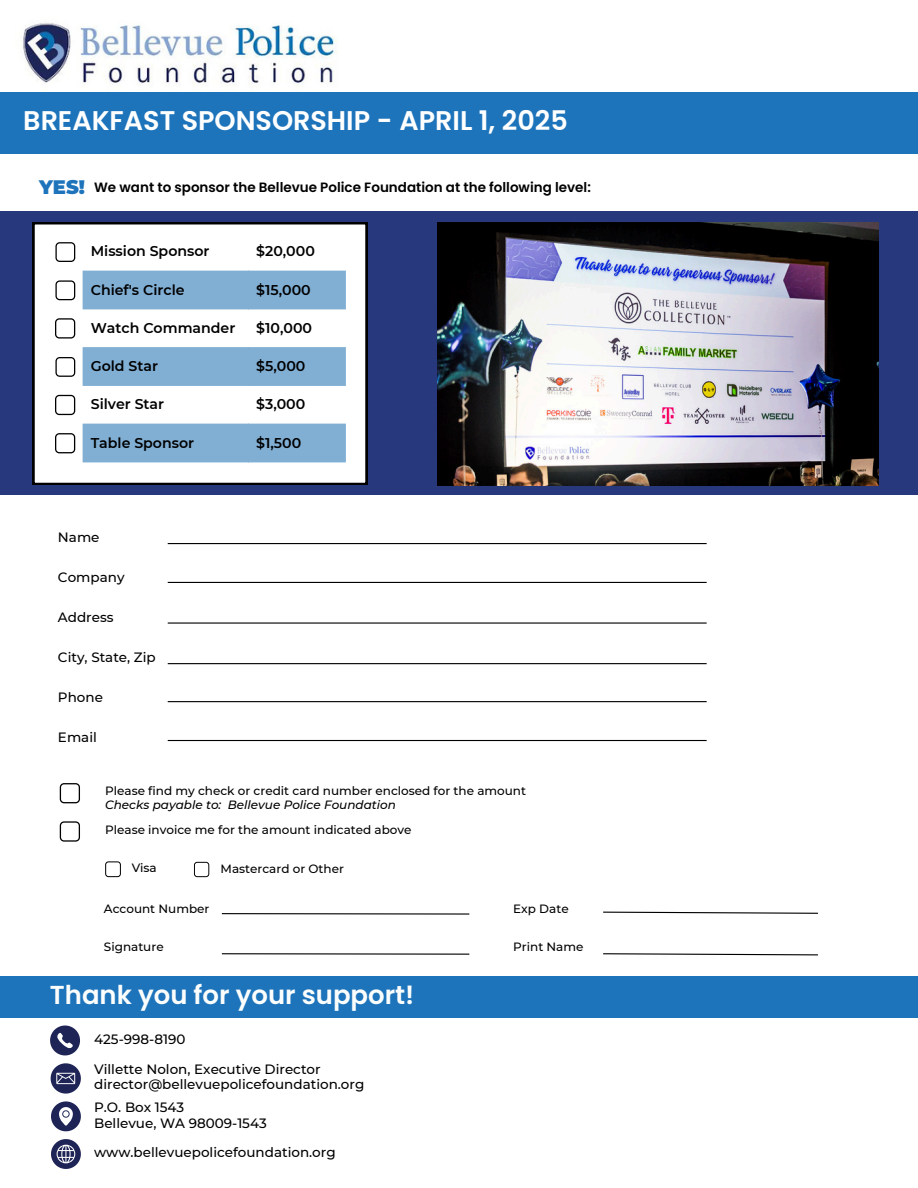
<style>
.page{position:relative;width:918px;height:1188px;background:#fff}
.page>*{position:absolute;margin:0;border:0;box-sizing:border-box;transform-origin:0 0}
.t1{font:600 27px "Poppins";color:#fff}
.t2{font:600 25.95px "Poppins";color:#fcfefd}
.t3{font:900 19.5px "Montserrat";color:#1d74bb}
.t4{font:600 14.1px "Montserrat";color:#000}
.t5{font:500 13.5px/15.8px "Montserrat";color:#000}
.t6{font:600 13.5px "Poppins";color:#000}
.t7{font:500 12px "Montserrat";color:#000}
.t8{font:italic 500 12px "Montserrat";color:#000}
</style>
<div class="page">
<img style="left:23px;top:23px;width:314px;height:65px">
<div style="left:0;top:92px;width:918px;height:62px;background:#1d74bb"></div>
<div style="left:0;top:212px;width:918px;height:283px;background:#28387d"></div>
<svg style="left:33px;top:222px;width:335px;height:263px;background:#e7e8e8"></svg>
<svg style="left:83px;top:271px;width:263px;height:191px;background:#b2cee4"></svg>
<svg style="left:55px;top:242px;width:20px;height:20px"></svg>
<svg style="left:55px;top:280px;width:20px;height:20px"></svg>
<svg style="left:55px;top:318px;width:20px;height:21px"></svg>
<svg style="left:55px;top:357px;width:20px;height:20px"></svg>
<svg style="left:55px;top:395px;width:20px;height:20px"></svg>
<svg style="left:55px;top:433px;width:20px;height:20px"></svg>
<svg style="left:50px;top:1026px;width:30px;height:29px"></svg>
<svg style="left:51px;top:1063px;width:30px;height:31px"></svg>
<svg style="left:51px;top:1101px;width:30px;height:30px"></svg>
<svg style="left:51px;top:1139px;width:30px;height:30px"></svg>
<div style="left:0;top:976px;width:918px;height:42px;background:#1d74bb"></div>
<hr style="left:168px;top:543px;width:539px;height:1px;background:#000">
<hr style="left:168px;top:582px;width:539px;height:1px;background:#000">
<hr style="left:168px;top:622px;width:539px;height:2px;background:#000">
<hr style="left:168px;top:663px;width:539px;height:1px;background:#000">
<hr style="left:168px;top:701px;width:539px;height:1px;background:#000">
<hr style="left:168px;top:740px;width:539px;height:1px;background:#000">
<svg style="left:60px;top:783px;width:20px;height:20px"></svg>
<svg style="left:60px;top:821px;width:20px;height:21px"></svg>
<hr style="left:222px;top:913px;width:247px;height:2px;background:#000">
<svg style="left:603px;top:911px;width:215px;height:3px"></svg>
<svg style="left:603px;top:953px;width:215px;height:3px"></svg>
<svg style="left:194px;top:862px;width:15px;height:15px"></svg>
<svg style="left:105px;top:861px;width:16px;height:16px"></svg>
<hr style="left:222px;top:953px;width:247px;height:2px;background:#000">
<img style="left:438px;top:222px;width:441px;height:263px">
<h1 class="t1" style="left:23px;top:102px;width:546px">BREAKFAST SPONSORSHIP - APRIL 1, 2025</h1>
<p class="t3" style="left:39px;top:175px;width:47px">YES!</p>
<p class="t6" style="left:94px;top:178px;width:498px">We want to sponsor the Bellevue Police Foundation at the following level:</p>
<h3 class="t4" style="left:91px;top:243px;width:120px">Mission Sponsor</h3>
<h4 class="t4" style="left:256px;top:243px;width:60px">$20,000</h4>
<p class="t4" style="left:91px;top:281px;width:95px">Chief's Circle</p>
<p class="t4" style="left:256px;top:281px;width:56px">$15,000</p>
<p class="t4" style="left:91px;top:319px;width:146px">Watch Commander</p>
<p class="t4" style="left:256px;top:319px;width:57px">$10,000</p>
<p class="t4" style="left:91px;top:357px;width:69px">Gold Star</p>
<p class="t4" style="left:256px;top:357px;width:51px">$5,000</p>
<p class="t4" style="left:91px;top:396px;width:75px">Silver Star</p>
<p class="t4" style="left:256px;top:396px;width:51px">$3,000</p>
<p class="t4" style="left:91px;top:434px;width:105px">Table Sponsor</p>
<p class="t4" style="left:256px;top:434px;width:47px">$1,500</p>
<p class="t5" style="left:58px;top:529px;width:43px">Name</p>
<p class="t5" style="left:58px;top:569px;width:68px">Company</p>
<p class="t5" style="left:58px;top:609px;width:57px">Address</p>
<p class="t5" style="left:58px;top:649px;width:99px">City, State, Zip</p>
<p class="t5" style="left:58px;top:689px;width:46px">Phone</p>
<p class="t5" style="left:58px;top:729px;width:40px">Email</p>
<p class="t7" style="left:105px;top:784px;width:422px">Please find my check or credit card number enclosed for the amount</p>
<p class="t8" style="left:105px;top:798px;width:292px">Checks payable to: Bellevue Police Foundation</p>
<p class="t7" style="left:105px;top:822px;width:308px">Please invoice me for the amount indicated above</p>
<p class="t7" style="left:132px;top:861px;width:27px">Visa</p>
<p class="t7" style="left:221px;top:862px;width:125px">Mastercard or Other</p>
<p class="t7" style="left:104px;top:902px;width:107px">Account Number</p>
<p class="t7" style="left:104px;top:939px;width:61px">Signature</p>
<p class="t2" style="left:50px;top:977px;width:366px">Thank you for your support!</p>
<p class="t5" style="left:94px;top:1031px;width:93px">425-998-8190</p>
<p class="t5" style="left:94px;top:1061px;width:272px">Villette Nolon, Executive Director director@bellevuepolicefoundation.org</p>
<p class="t5" style="left:94px;top:1099px;width:174px">P.O. Box 1543<br>Bellevue, WA 98009-1543</p>
<p class="t5" style="left:94px;top:1145px;width:243px">www.bellevuepolicefoundation.org</p>
<p class="t7" style="left:513px;top:902px;width:57px">Exp Date</p>
<p class="t7" style="left:513px;top:939px;width:72px">Print Name</p>
</div>
